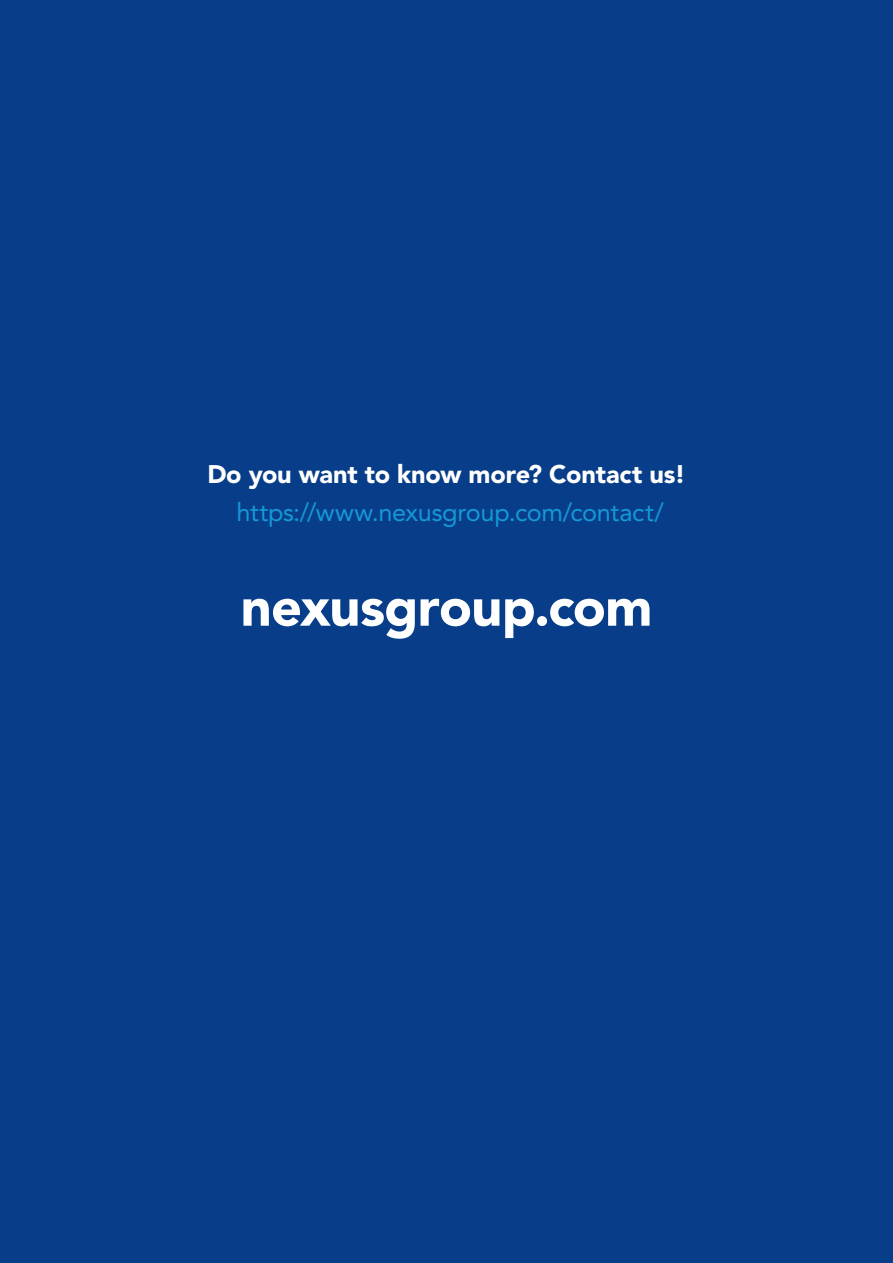
<style>
.page{position:relative;width:893px;height:1263px;background:#083e89}
.page>*{position:absolute;margin:0;border:0;box-sizing:border-box;transform-origin:0 0}
.Subheadline{font:900 54.15px "Avenir LT Std";letter-spacing:-.015em;color:#fff}
.Subheadline-2{font:25.35px "Avenir LT Std";letter-spacing:-.015em;color:#1599d7}
.Subheadline-3{font:900 25.35px "Avenir LT Std";letter-spacing:-.01em;color:#fff}
</style>
<div class="page">
<p class="Subheadline-3" style="left:207px;top:459px;width:480px">Do you want to know more? Contact us!</p>
<p class="Subheadline-2" style="left:236px;top:497px;width:429px">https://www.nexusgroup.com/contact/</p>
<p class="Subheadline" style="left:241px;top:574px;width:413px">nexusgroup.com</p>
</div>
